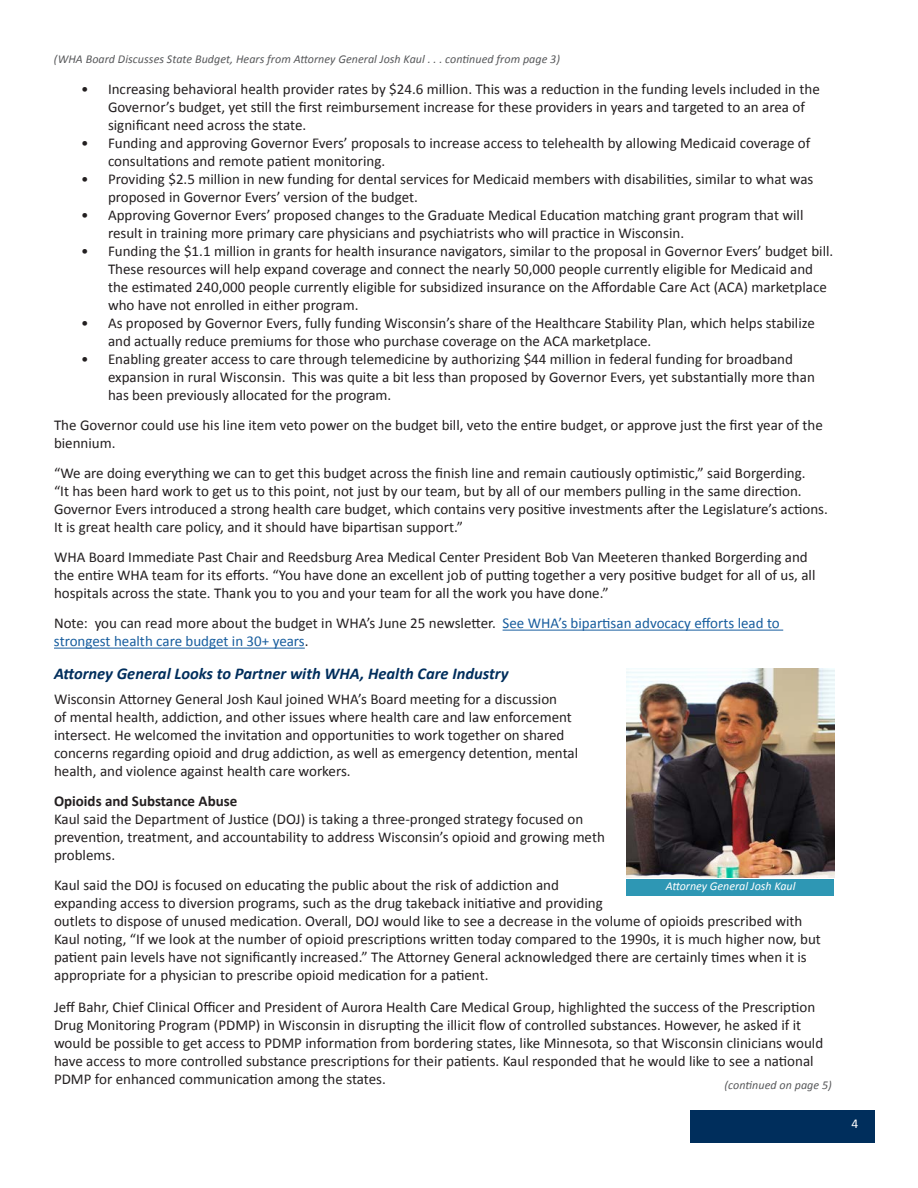
<style>
.page{position:relative;width:918px;height:1188px;background:#fff}
.page>*{position:absolute;margin:0;border:0;box-sizing:border-box;transform-origin:0 0}
.Subhead{font:italic 700 16.5px "Calibri";color:#002e5c}
.Body_Copy{font:15px/18px "Calibri";color:#231f20}
.Body_Copy-2{font:15px/18px "Calibri";color:#175d9e}
.Body_Copy-3{font:700 15px "Calibri";color:#231f20}
.t1{font:13.5px "Calibri";color:#fff}
.Continued{font:italic 12px "Calibri";letter-spacing:.005em;color:#57585a}
.Photo_Caption{font:italic 12px "Calibri";color:#fff}
.s1{color:#231f20}
</style>
<div class="page">
<div style="left:690px;top:1111px;width:184px;height:32px;background:#002e5c"></div>
<hr style="left:503px;top:630px;width:280px;height:1px;background:#175d9e">
<hr style="left:54px;top:648px;width:251px;height:1px;background:#175d9e">
<img style="left:627px;top:668px;width:207px;height:210px">
<div style="left:627px;top:880px;width:207px;height:16px;background:#2e97b4"></div>
<p class="Continued" style="left:54px;top:52px;width:508px">(WHA Board Discusses State Budget, Hears from Attorney General Josh Kaul . . . continued from page 3)</p>
<p class="Body_Copy" style="left:108px;top:80px;width:713px;text-indent:-27px">• Increasing behavioral health provider rates by $24.6 million. This was a reduction in the funding levels included in the<br>Governor’s budget, yet still the first reimbursement increase for these providers in years and targeted to an area of significant need across the state.</p>
<p class="Body_Copy" style="left:108px;top:134px;width:704px;text-indent:-27px">• Funding and approving Governor Evers’ proposals to increase access to telehealth by allowing Medicaid coverage of consultations and remote patient monitoring.</p>
<p class="Body_Copy" style="left:108px;top:170px;width:707px;text-indent:-27px">• Providing $2.5 million in new funding for dental services for Medicaid members with disabilities, similar to what was proposed in Governor Evers’ version of the budget.</p>
<p class="Body_Copy" style="left:108px;top:206px;width:697px;text-indent:-27px">• Approving Governor Evers’ proposed changes to the Graduate Medical Education matching grant program that will result in training more primary care physicians and psychiatrists who will practice in Wisconsin.</p>
<p class="Body_Copy" style="left:108px;top:242px;width:727px;text-indent:-27px">• Funding the $1.1 million in grants for health insurance navigators, similar to the proposal in Governor Evers’ budget bill.<br>These resources will help expand coverage and connect the nearly 50,000 people currently eligible for Medicaid and the estimated 240,000 people currently eligible for subsidized insurance on the Affordable Care Act (ACA) marketplace who have not enrolled in either program.</p>
<p class="Body_Copy" style="left:108px;top:314px;width:708px;text-indent:-27px">• As proposed by Governor Evers, fully funding Wisconsin’s share of the Healthcare Stability Plan, which helps stabilize and actually reduce premiums for those who purchase coverage on the ACA marketplace.</p>
<p class="Body_Copy" style="left:108px;top:350px;width:708px;text-indent:-27px">• Enabling greater access to care through telemedicine by authorizing $44 million in federal funding for broadband expansion in rural Wisconsin. This was quite a bit less than proposed by Governor Evers, yet substantially more than has been previously allocated for the program.</p>
<p class="Body_Copy" style="left:54px;top:416px;width:770px">The Governor could use his line item veto power on the budget bill, veto the entire budget, or approve just the first year of the biennium.</p>
<p class="Body_Copy" style="left:54px;top:464px;width:775px">“We are doing everything we can to get this budget across the finish line and remain cautiously optimistic,” said Borgerding.<br>“It has been hard work to get us to this point, not just by our team, but by all of our members pulling in the same direction.<br>Governor Evers introduced a strong health care budget, which contains very positive investments after the Legislature’s actions.<br>It is great health care policy, and it should have bipartisan support.”</p>
<p class="Body_Copy" style="left:54px;top:548px;width:763px">WHA Board Immediate Past Chair and Reedsburg Area Medical Center President Bob Van Meeteren thanked Borgerding and the entire WHA team for its efforts. “You have done an excellent job of putting together a very positive budget for all of us, all hospitals across the state. Thank you to you and your team for all the work you have done.”</p>
<p class="Body_Copy-2" style="left:54px;top:614px;width:727px"><span class="s1">Note: you can read more about the budget in WHA’s June 25 newsletter.</span> See WHA’s bipartisan advocacy efforts lead to strongest health care budget in 30+ years<span class="s1">.</span></p>
<p class="Subhead" style="left:54px;top:664px;width:456px">Attorney General Looks to Partner with WHA, Health Care Industry</p>
<p class="Body_Copy" style="left:54px;top:689px;width:526px">Wisconsin Attorney General Josh Kaul joined WHA’s Board meeting for a discussion<br>of mental health, addiction, and other issues where health care and law enforcement intersect. He welcomed the invitation and opportunities to work together on shared concerns regarding opioid and drug addiction, as well as emergency detention, mental health, and violence against health care workers.</p>
<p class="Body_Copy-3" style="left:54px;top:792px;width:185px">Opioids and Substance Abuse</p>
<p class="Body_Copy" style="left:54px;top:809px;width:552px">Kaul said the Department of Justice (DOJ) is taking a three-pronged strategy focused on prevention, treatment, and accountability to address Wisconsin’s opioid and growing meth problems.</p>
<p class="Body_Copy" style="left:54px;top:875px;width:768px">Kaul said the DOJ is focused on educating the public about the risk of addiction and<br>expanding access to diversion programs, such as the drug takeback initiative and providing<br>outlets to dispose of unused medication. Overall, DOJ would like to see a decrease in the volume of opioids prescribed with Kaul noting, “If we look at the number of opioid prescriptions written today compared to the 1990s, it is much higher now, but patient pain levels have not significantly increased.” The Attorney General acknowledged there are certainly times when it is appropriate for a physician to prescribe opioid medication for a patient.</p>
<p class="Body_Copy" style="left:54px;top:997px;width:771px">Jeff Bahr, Chief Clinical Officer and President of Aurora Health Care Medical Group, highlighted the success of the Prescription Drug Monitoring Program (PDMP) in Wisconsin in disrupting the illicit flow of controlled substances. However, he asked if it would be possible to get access to PDMP information from bordering states, like Minnesota, so that Wisconsin clinicians would have access to more controlled substance prescriptions for their patients. Kaul responded that he would like to see a national PDMP for enhanced communication among the states.</p>
<p class="Photo_Caption" style="left:666px;top:879px;width:131px">Attorney General Josh Kaul</p>
<p class="Continued" style="left:725px;top:1078px;width:109px">(continued on page 5)</p>
<p class="t1" style="left:851px;top:1115px;width:8px">4</p>
</div>
